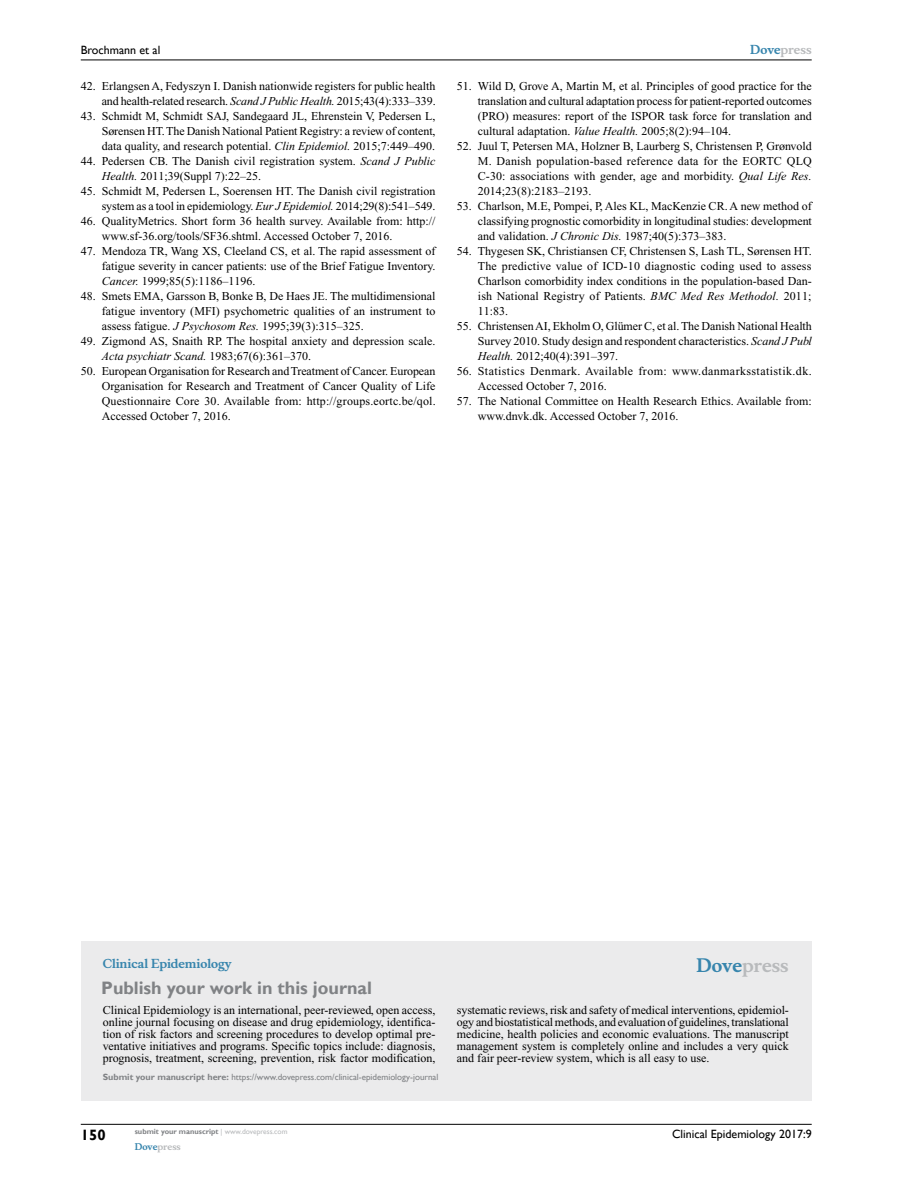
<style>
.page{position:relative;width:918px;height:1188px;background:#fff}
.page>*{position:absolute;margin:0;border:0;box-sizing:border-box;transform-origin:0 0}
.t1{font:700 18px "Gill Sans";color:#808285}
.t2{font:700 18px "Musee";color:#b8babc}
.t3{font:700 15px "Gill Sans";color:#000}
.t4{font:12px/15px "Times New Roman";color:#000;text-align:justify}
.t5{font:12px/15px "Times New Roman";letter-spacing:.035em;color:#000}
.t6{font:12px "Gill Sans";color:#000}
.t7{font:700 12px "Musee";color:#3785ad}
.t8{font:700 12px "Musee";color:#b8babc}
.t9{font:9px "Gill Sans";color:#808285}
.t10{font:700 9px "Musee";color:#b8babc}
.t11{font:700 7.5px "Gill Sans";color:#808285}
.s1{font-style:italic}
.s2{color:#3785ad}
.s3{font-weight:700}
.s4{font-weight:400;color:#b8babc}
</style>
<div class="page">
<div style="left:81px;top:941px;width:731px;height:159px;background:#ebebec"></div>
<hr style="left:81px;top:1124px;width:731px;height:1px;background:#000">
<hr style="left:81px;top:60px;width:731px;height:1px;background:#000">
<p class="t6" style="left:81px;top:43px;width:81px">Brochmann et al</p>
<p class="t4" style="left:81px;top:79px;width:356px;text-align:right">42. Erlangsen A, Fedyszyn I. Danish nationwide registers for public health and health-related research. <span class="s1">Scand J Public Health.</span> 2015;43(4):333–339.</p>
<p class="t4" style="left:102px;top:109px;width:335px;text-indent:-21px">43. Schmidt M, Schmidt SAJ, Sandegaard JL, Ehrenstein V, Pedersen L, Sørensen HT. The Danish National Patient Registry: a review of content, data quality, and research potential. <span class="s1">Clin Epidemiol.</span> 2015;7:449–490.</p>
<p class="t4" style="left:102px;top:154px;width:335px;text-indent:-21px">44. Pedersen CB. The Danish civil registration system. <span class="s1">Scand J Public<br>Health.</span> 2011;39(Suppl 7):22–25.</p>
<p class="t4" style="left:81px;top:184px;width:356px;text-align:right">45. Schmidt M, Pedersen L, Soerensen HT. The Danish civil registration system as a tool in epidemiology. <span class="s1">Eur J Epidemiol.</span> 2014;29(8):541–549.</p>
<p class="t4" style="left:102px;top:214px;width:335px;text-indent:-21px">46. QualityMetrics. Short form 36 health survey. Available from: http:// www.sf-36.org/tools/SF36.shtml. Accessed October 7, 2016.</p>
<p class="t4" style="left:102px;top:244px;width:335px;text-indent:-21px">47. Mendoza TR, Wang XS, Cleeland CS, et al. The rapid assessment of fatigue severity in cancer patients: use of the Brief Fatigue Inventory.<br><span class="s1">Cancer.</span> 1999;85(5):1186–1196.</p>
<p class="t4" style="left:102px;top:289px;width:335px;text-indent:-21px">48. Smets EMA, Garsson B, Bonke B, De Haes JE. The multidimensional fatigue inventory (MFI) psychometric qualities of an instrument to assess fatigue. <span class="s1">J Psychosom Res.</span> 1995;39(3):315–325.</p>
<p class="t4" style="left:102px;top:334px;width:335px;text-indent:-21px">49. Zigmond AS, Snaith RP. The hospital anxiety and depression scale.<br><span class="s1">Acta psychiatr Scand.</span> 1983;67(6):361–370.</p>
<p class="t4" style="left:102px;top:364px;width:335px;text-indent:-21px">50. European Organisation for Research and Treatment of Cancer. European Organisation for Research and Treatment of Cancer Quality of Life Questionnaire Core 30. Available from: http://groups.eortc.be/qol.<br>Accessed October 7, 2016.</p>
<p class="t8" style="left:750px;top:43px;width:63px"><span class="s2">Dove</span>press</p>
<p class="t4" style="left:478px;top:79px;width:335px;text-indent:-21px">51. Wild D, Grove A, Martin M, et al. Principles of good practice for the translation and cultural adaptation process for patient-reported outcomes (PRO) measures: report of the ISPOR task force for translation and cultural adaptation. <span class="s1">Value Health.</span> 2005;8(2):94–104.</p>
<p class="t4" style="left:478px;top:139px;width:336px;text-indent:-21px">52. Juul T, Petersen MA, Holzner B, Laurberg S, Christensen P, Grønvold M. Danish population-based reference data for the EORTC QLQ C-30: associations with gender, age and morbidity. <span class="s1">Qual Life Res.<br></span>2014;23(8):2183–2193.</p>
<p class="t4" style="left:478px;top:199px;width:336px;text-indent:-21px">53. Charlson, M.E, Pompei, P, Ales KL, MacKenzie CR. A new method of classifying prognostic comorbidity in longitudinal studies: development and validation. <span class="s1">J Chronic Dis.</span> 1987;40(5):373–383.</p>
<p class="t4" style="left:478px;top:244px;width:335px;text-indent:-21px">54. Thygesen SK, Christiansen CF, Christensen S, Lash TL, Sørensen HT.<br>The predictive value of ICD-10 diagnostic coding used to assess Charlson comorbidity index conditions in the population-based Dan&shy;ish National Registry of Patients. <span class="s1">BMC Med Res Methodol.</span> 2011; 11:83.</p>
<p class="t4" style="left:478px;top:319px;width:336px;text-indent:-21px">55. Christensen AI, Ekholm O, Glümer C, et al. The Danish National Health Survey 2010. Study design and respondent characteristics. <span class="s1">Scand J Publ Health.</span> 2012;40(4):391–397.</p>
<p class="t5" style="left:478px;top:364px;width:335px;text-indent:-21px">56. Statistics Denmark. Available from: www.danmarksstatistik.dk.<br>Accessed October 7, 2016.</p>
<p class="t4" style="left:478px;top:394px;width:335px;text-indent:-21px">57. The National Committee on Health Research Ethics. Available from: www.dnvk.dk. Accessed October 7, 2016.</p>
<p class="t7" style="left:103px;top:956px;width:130px">Clinical Epidemiology</p>
<h1 class="t1" style="left:101px;top:977px;width:272px">Publish your work in this journal</h1>
<h1 class="t2" style="left:697px;top:955px;width:94px"><span class="s2">Dove</span>press</h1>
<p class="t4" style="left:103px;top:1004px;width:334px;line-height:12px">Clinical Epidemiology is an international, peer-reviewed, open access, online journal focusing on disease and drug epidemiology, identifica&shy;tion of risk factors and screening procedures to develop optimal pre&shy;ventative initiatives and programs. Specific topics include: diagnosis, prognosis, treatment, screening, prevention, risk factor modification,</p>
<p class="t4" style="left:457px;top:1004px;width:334px;line-height:12px">systematic reviews, risk and safety of medical interventions, epidemiol&shy;ogy and biostatistical methods, and evaluation of guidelines, translational medicine, health policies and economic evaluations. The manuscript management system is completely online and includes a very quick and fair peer-review system, which is all easy to use.</p>
<p class="t9" style="left:103px;top:1072px;width:337px"><span class="s3">Submit your manuscript here:</span> https://www.dovepress.com/clinical-epidemiology-journal</p>
<p class="t3" style="left:81px;top:1126px;width:26px">150</p>
<p class="t11" style="left:135px;top:1127px;width:154px">submit your manuscript <span class="s4">| www.dovepress.com</span></p>
<p class="t10" style="left:135px;top:1141px;width:48px"><span class="s2">Dove</span>press</p>
<p class="t6" style="left:672px;top:1127px;width:141px">Clinical Epidemiology 2017:9</p>
</div>
